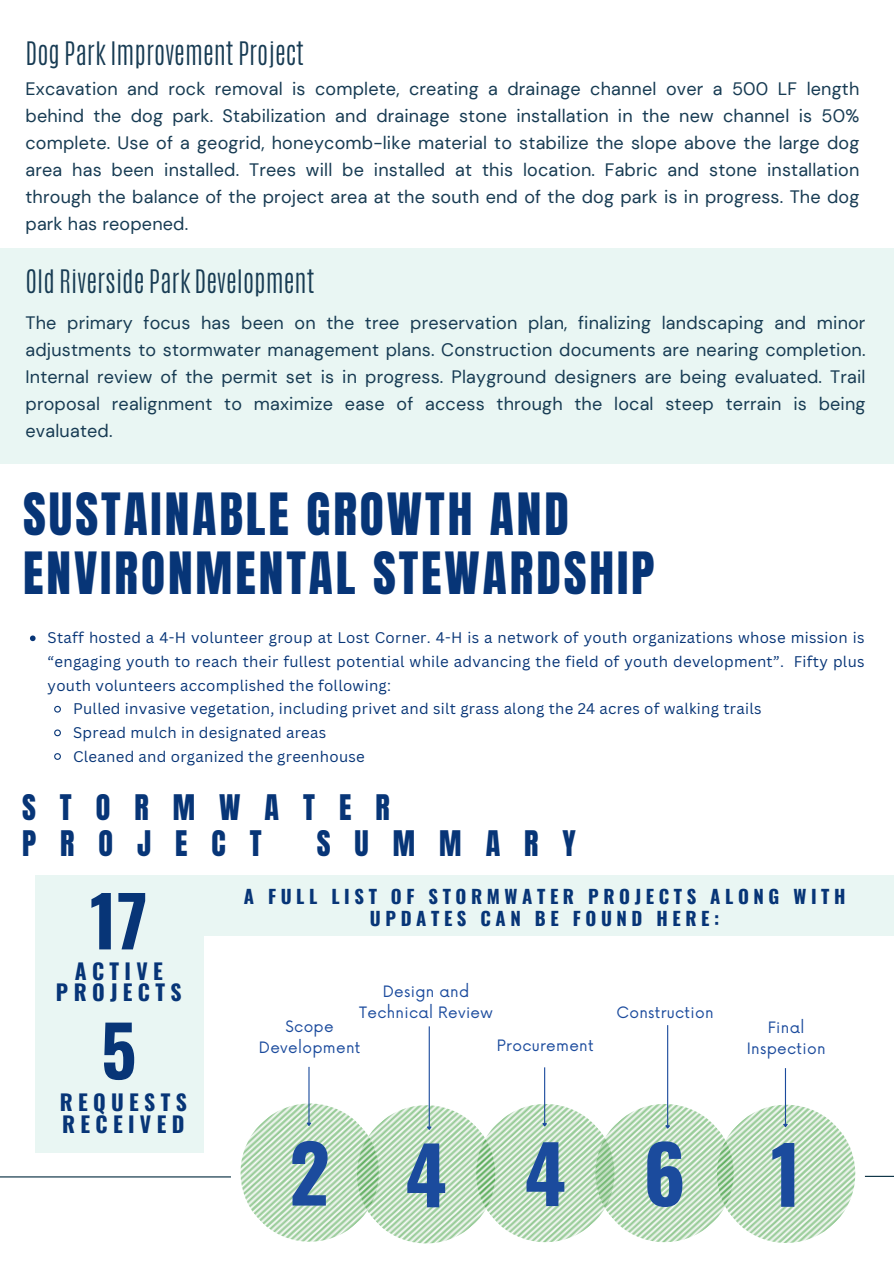
<style>
.page{position:relative;width:894px;height:1264px;background:#fff}
.page>*{position:absolute;margin:0;border:0;box-sizing:border-box;transform-origin:0 0}
.t1{font:700 78.75px "Oswald";color:#1b4b9d}
.t2{font:700 69.6px "Oswald";color:#073577}
.t3{font:49.5px/58.5px "Anton";letter-spacing:.06em;color:#073577}
.t4{font:30px/36px "Anton";letter-spacing:.8em;color:#073577}
.t5{font:300 27px "Antonio";color:#173b53}
.t6{font:700 21.6px/22.5px "Oswald";letter-spacing:.245em;color:#073577}
.t7{font:700 18.6px/22.5px "Oswald";letter-spacing:.245em;color:#073577;text-align:center}
.t8{font:18px/27px "DM Sans";letter-spacing:.01em;color:#173b53;text-align:justify}
.t9{font:15.3px/21.3px "Now";letter-spacing:.02em;color:#1b4b9d;text-align:center}
.t10{font:15px/23.7px "Canva Sans";letter-spacing:.02em;color:#073577;text-align:justify}
</style>
<div class="page">
<div style="left:35px;top:875px;width:169px;height:278px;background:#e9f6f3"></div>
<img style="left:503px;top:1096px;width:84px;height:147px">
<img style="left:587px;top:1096px;width:122px;height:147px">
<hr style="left:667px;top:1025px;width:1px;height:100px;background:#1b4b9d">
<svg style="left:663px;top:1124px;width:7px;height:5px"></svg>
<img style="left:386px;top:1097px;width:117px;height:147px">
<hr style="left:428px;top:1026px;width:1px;height:100px;background:#1b4b9d">
<svg style="left:425px;top:1125px;width:7px;height:6px"></svg>
<hr style="left:544px;top:1067px;width:1px;height:56px;background:#1b4b9d">
<svg style="left:540px;top:1122px;width:7px;height:5px"></svg>
<img style="left:709px;top:1097px;width:147px;height:146px">
<hr style="left:784px;top:1068px;width:1px;height:56px;background:#1b4b9d">
<svg style="left:781px;top:1122px;width:7px;height:6px"></svg>
<img style="left:240px;top:1095px;width:146px;height:147px">
<hr style="left:308px;top:1066px;width:1px;height:56px;background:#1b4b9d">
<svg style="left:305px;top:1121px;width:7px;height:6px"></svg>
<div style="left:204px;top:875px;width:689px;height:61px;background:#e9f6f3"></div>
<svg style="left:865px;top:1175px;width:28px;height:1px"></svg>
<hr style="left:0;top:1176px;width:231px;height:1px;background:#022a3d">
<div style="left:0;top:248px;width:893px;height:216px;background:#e9f6f3"></div>
<svg style="left:30px;top:635px;width:6px;height:6px"></svg>
<svg style="left:54px;top:705px;width:7px;height:8px"></svg>
<svg style="left:54px;top:729px;width:7px;height:8px"></svg>
<svg style="left:54px;top:753px;width:7px;height:7px"></svg>
<p class="t5" style="left:25px;top:34px;width:280px">Dog Park Improvement Project</p>
<p class="t8" style="left:25px;top:75px;width:835px">Excavation and rock removal is complete, creating a drainage channel over a 500 LF length behind the dog park. Stabilization and drainage stone installation in the new channel is 50% complete. Use of a geogrid, honeycomb-like material to stabilize the slope above the large dog area has been installed. Trees will be installed at this location. Fabric and stone installation through the balance of the project area at the south end of the dog park is in progress. The dog park has reopened.</p>
<p class="t5" style="left:25px;top:262px;width:290px">Old Riverside Park Development</p>
<p class="t8" style="left:25px;top:309px;width:841px">The primary focus has been on the tree preservation plan, finalizing landscaping and minor adjustments to stormwater management plans. Construction documents are nearing completion.<br>Internal review of the permit set is in progress. Playground designers are being evaluated. Trail proposal realignment to maximize ease of access through the local steep terrain is being evaluated.</p>
<p class="t3" style="left:23px;top:485px;width:632px">SUSTAINABLE GROWTH AND<br>ENVIRONMENTAL STEWARDSHIP</p>
<p class="t10" style="left:48px;top:625px;width:818px">Staff hosted a 4-H volunteer group at Lost Corner. 4-H is a network of youth organizations whose mission is “engaging youth to reach their fullest potential while advancing the field of youth development”. Fifty plus youth volunteers accomplished the following:</p>
<p class="t10" style="left:73px;top:696px;width:689px">Pulled invasive vegetation, including privet and silt grass along the 24 acres of walking trails</p>
<p class="t10" style="left:73px;top:720px;width:254px">Spread mulch in designated areas</p>
<p class="t10" style="left:73px;top:744px;width:293px">Cleaned and organized the greenhouse</p>
<p class="t4" style="left:22px;top:790px;width:369px">STORMWATER<br>PROJECT</p>
<p class="t4" style="left:317px;top:826px;width:261px">SUMMARY</p>
<h4 class="t2" style="left:90px;top:866px;width:59px">17</h4>
<p class="t6" style="left:56px;top:960px;width:127px;line-height:20.2px;text-align:center">ACTIVE<br>PROJECTS</p>
<h3 class="t2" style="left:101px;top:995px;width:37px">5</h3>
<h6 class="t6" style="left:60px;top:1089px;width:128px">REQUESTS<br>RECEIVED</h6>
<p class="t7" style="left:244px;top:884px;width:603px">A FULL LIST OF STORMWATER PROJECTS ALONG WITH<br>UPDATES CAN BE FOUND HERE:</p>
<p class="t9" style="left:359px;top:981px;width:135px">Design and<br>Technical Review</p>
<h5 class="t9" style="left:259px;top:1016px;width:103px">Scope<br>Development</h5>
<h3 class="t9" style="left:497px;top:1035px;width:98px">Procurement</h3>
<h1 class="t9" style="left:616px;top:1002px;width:99px">Construction</h1>
<p class="t1" style="left:289px;top:1111px;width:42px">2</p>
<p class="t1" style="left:405px;top:1113px;width:43px">4</p>
<h6 class="t1" style="left:524px;top:1112px;width:43px">4</h6>
<p class="t1" style="left:643px;top:1112px;width:44px">6</p>
<p class="t9" style="left:746px;top:1017px;width:80px">Final<br>Inspection</p>
<h2 class="t1" style="left:770px;top:1112px;width:32px">1</h2>
</div>
